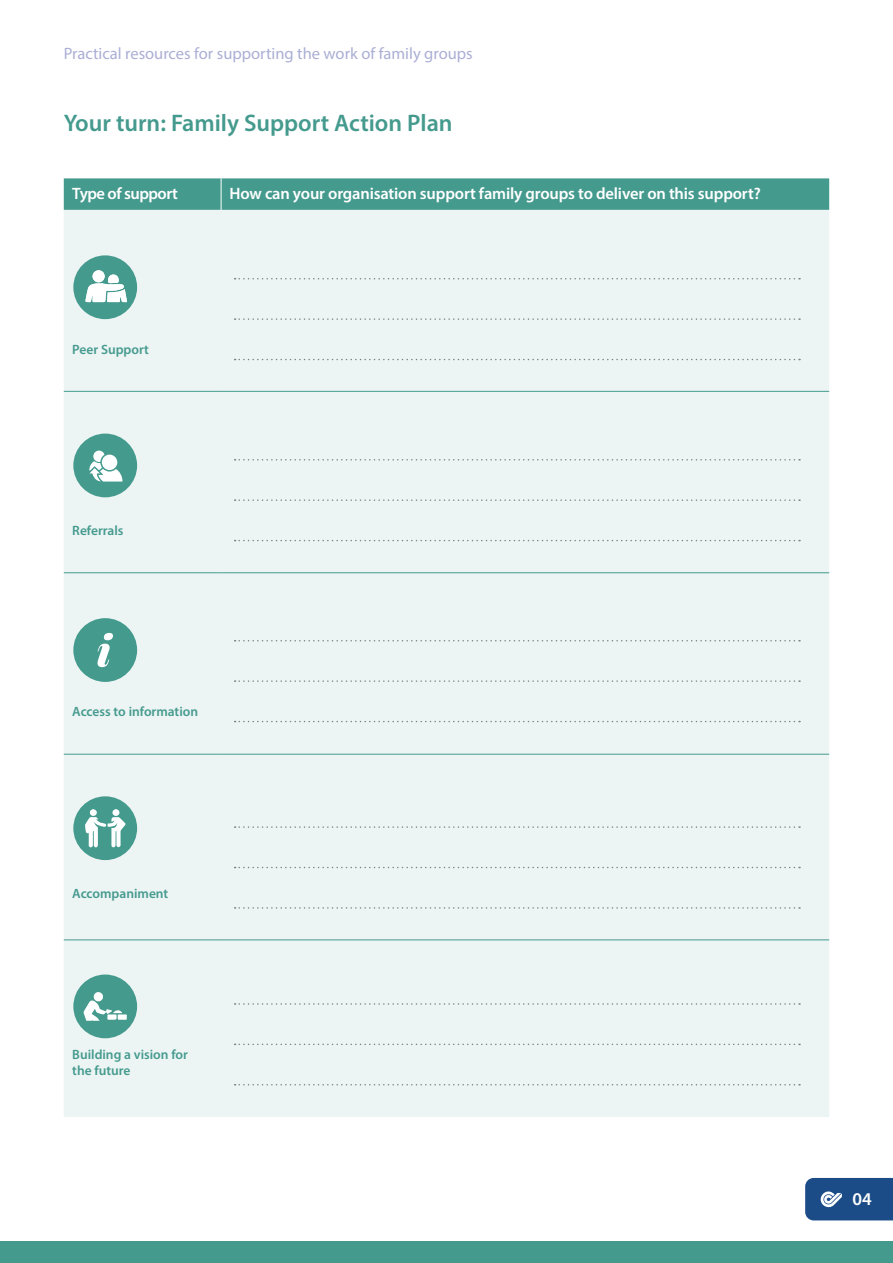
<style>
.page{position:relative;width:893px;height:1263px;background:#fff}
.page>*{position:absolute;margin:0;border:0;box-sizing:border-box;transform-origin:0 0}
.t1{font:600 24px "Myriad Pro";color:#459a8e}
.t2{font:600 18px "Myriad Pro";color:#fff}
.t3{font:600 16.5px "Myriad Pro";letter-spacing:-.01em;color:#fff}
.t4{font:16.5px "Myriad Pro";color:#aaafd4}
.t5{font:600 16.5px "Myriad Pro";letter-spacing:-.03em;color:#fff}
.t6{font:600 13.5px/16.5px "Myriad Pro";color:#459a8e}
</style>
<div class="page">
<div style="left:64px;top:178px;width:765px;height:32px;background:#459a8e"></div>
<div style="left:64px;top:210px;width:765px;height:907px;background:#ecf5f4"></div>
<hr style="left:221px;top:178px;width:1px;height:32px;background:#fff">
<hr style="left:64px;top:754px;width:157px;height:1px;background:#459a8e">
<hr style="left:221px;top:754px;width:608px;height:1px;background:#459a8e">
<hr style="left:64px;top:939px;width:157px;height:1px;background:#459a8e">
<hr style="left:221px;top:939px;width:608px;height:1px;background:#459a8e">
<hr style="left:64px;top:391px;width:157px;height:1px;background:#459a8e">
<hr style="left:221px;top:391px;width:608px;height:1px;background:#459a8e">
<hr style="left:64px;top:572px;width:157px;height:1px;background:#459a8e">
<hr style="left:221px;top:572px;width:608px;height:1px;background:#459a8e">
<div style="left:73px;top:255px;width:64px;height:64px;background:#459a8e;border-radius:50%"></div>
<svg style="left:85px;top:270px;width:42px;height:32px"></svg>
<div style="left:73px;top:434px;width:64px;height:63px;background:#459a8e;border-radius:50%"></div>
<svg style="left:89px;top:451px;width:34px;height:31px"></svg>
<div style="left:0;top:1242px;width:893px;height:21px;background:#459a8e"></div>
<div style="left:73px;top:618px;width:64px;height:64px;background:#459a8e;border-radius:50%"></div>
<svg style="left:97px;top:633px;width:16px;height:34px"></svg>
<div style="left:73px;top:796px;width:64px;height:64px;background:#459a8e;border-radius:50%"></div>
<svg style="left:85px;top:809px;width:40px;height:38px"></svg>
<div style="left:73px;top:974px;width:64px;height:64px;background:#459a8e;border-radius:50%"></div>
<svg style="left:84px;top:992px;width:43px;height:29px"></svg>
<svg style="left:235px;top:1003px;width:565px;height:2px"></svg>
<svg style="left:235px;top:1043px;width:565px;height:2px"></svg>
<svg style="left:235px;top:1084px;width:565px;height:1px"></svg>
<svg style="left:235px;top:826px;width:565px;height:2px"></svg>
<svg style="left:235px;top:867px;width:565px;height:1px"></svg>
<svg style="left:235px;top:907px;width:565px;height:2px"></svg>
<svg style="left:235px;top:459px;width:565px;height:1px"></svg>
<svg style="left:235px;top:499px;width:565px;height:2px"></svg>
<svg style="left:235px;top:540px;width:565px;height:1px"></svg>
<svg style="left:235px;top:640px;width:565px;height:1px"></svg>
<svg style="left:235px;top:680px;width:565px;height:2px"></svg>
<svg style="left:235px;top:721px;width:565px;height:1px"></svg>
<svg style="left:235px;top:278px;width:565px;height:1px"></svg>
<svg style="left:235px;top:318px;width:565px;height:2px"></svg>
<svg style="left:235px;top:359px;width:565px;height:1px"></svg>
<svg style="left:805px;top:1178px;width:88px;height:42px"></svg>
<p class="t4" style="left:64px;top:43px;width:410px">Practical resources for supporting the work of family groups</p>
<h1 class="t1" style="left:64px;top:107px;width:390px">Your turn: Family Support Action Plan</h1>
<p class="t5" style="left:72px;top:183px;width:107px">Type of support</p>
<p class="t3" style="left:230px;top:183px;width:533px">How can your organisation support family groups to deliver on this support?</p>
<p class="t6" style="left:72px;top:340px;width:78px">Peer Support</p>
<p class="t6" style="left:72px;top:522px;width:53px">Referrals</p>
<p class="t6" style="left:72px;top:703px;width:127px">Access to information</p>
<p class="t6" style="left:72px;top:885px;width:98px">Accompaniment</p>
<p class="t6" style="left:72px;top:1045px;width:117px">Building a vision for the future</p>
<h2 class="t2" style="left:852px;top:1187px;width:21px">04</h2>
</div>
